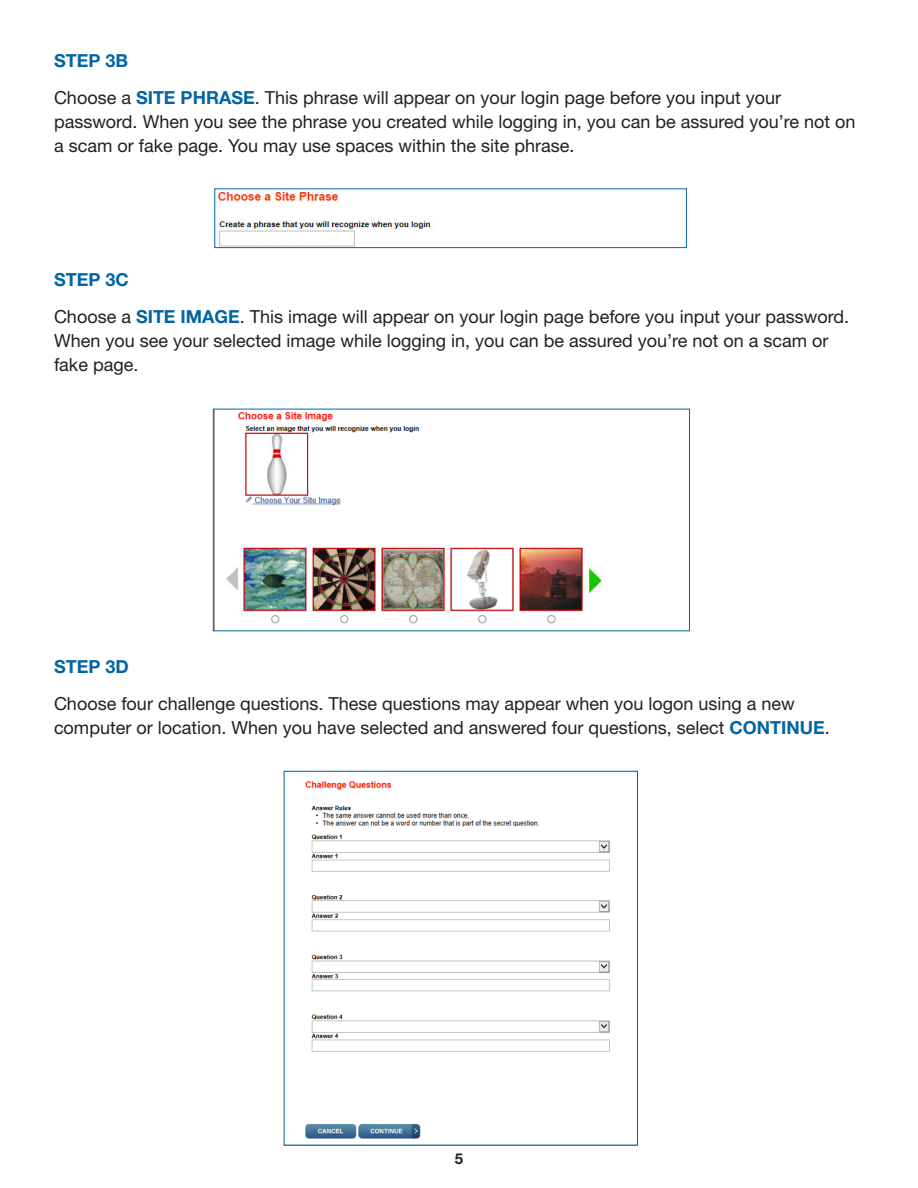
<style>
.page{position:relative;width:918px;height:1188px;background:#fff}
.page>*{position:absolute;margin:0;border:0;box-sizing:border-box;transform-origin:0 0}
.t1{font:18px/24px "Helvetica Neue LT Std";color:#231f20}
.t2{font:700 18px "Helvetica Neue LT Std";color:#0065a4}
.t3{font:700 15px "Helvetica Neue LT Std";color:#231f20}
.s1{font-weight:700;color:#0065a4}
</style>
<div class="page">
<img style="left:217px;top:191px;width:214px;height:55px">
<div style="left:214px;top:188px;width:473px;height:60px;border:1px solid #0065a4"></div>
<img style="left:226px;top:412px;width:376px;height:212px">
<div style="left:213px;top:409px;width:477px;height:222px;border:1px solid #0065a4"></div>
<img style="left:305px;top:781px;width:305px;height:358px">
<div style="left:284px;top:771px;width:354px;height:374px;border:1px solid #0065a4"></div>
<h4 class="t2" style="left:54px;top:49px;width:76px">STEP 3B</h4>
<p class="t1" style="left:54px;top:86px;width:803px">Choose a <span class="s1">SITE PHRASE</span>. This phrase will appear on your login page before you input your password. When you see the phrase you created while logging in, you can be assured you’re not on a scam or fake page. You may use spaces within the site phrase.</p>
<h4 class="t2" style="left:54px;top:268px;width:76px">STEP 3C</h4>
<p class="t1" style="left:54px;top:305px;width:797px">Choose a <span class="s1">SITE IMAGE</span>. This image will appear on your login page before you input your password.<br>When you see your selected image while logging in, you can be assured you’re not on a scam or fake page.</p>
<h4 class="t2" style="left:54px;top:655px;width:76px">STEP 3D</h4>
<p class="t1" style="left:54px;top:692px;width:777px">Choose four challenge questions. These questions may appear when you logon using a new computer or location. When you have selected and answered four questions, select <span class="s1">CONTINUE</span>.</p>
<p class="t3" style="left:455px;top:1150px;width:10px">5</p>
</div>
